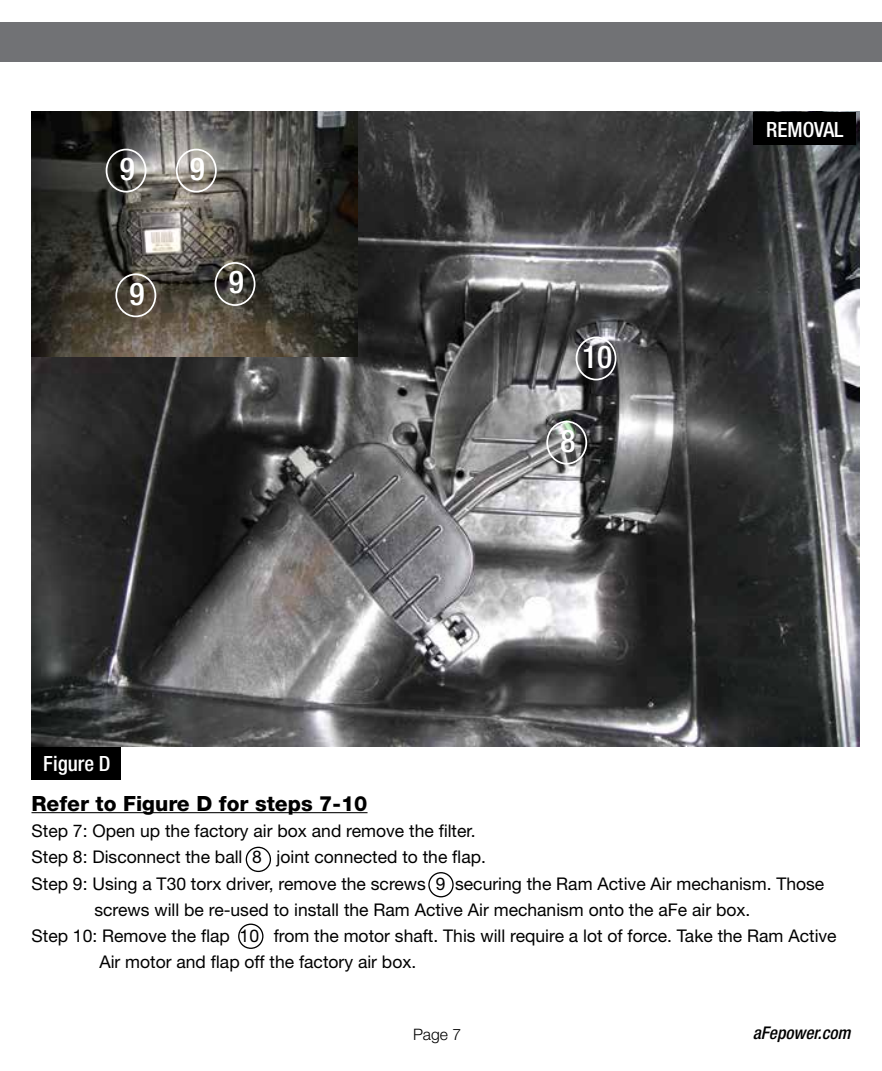
<style>
.page{position:relative;width:882px;height:1071px;background:#fff}
.page>*{position:absolute;margin:0;border:0;box-sizing:border-box;transform-origin:0 0}
.t1{font:500 condensed 31.5px "Helvetica Neue";color:#fff}
.t2{font:800 21px "Helvetica Neue";color:#000}
.t3{font:500 condensed 21px "Helvetica Neue";color:#fff}
.t4{font:17.5px "Helvetica Neue";color:#000}
.t5{font:italic 500 condensed 17.5px "Helvetica Neue";color:#000}
.t6{font:300 15.75px "Helvetica Neue";color:#000}
</style>
<div class="page">
<hr style="left:32px;top:812px;width:336px;height:1px;background:#000">
<div style="left:32px;top:747px;width:89px;height:33px;background:#000"></div>
<div style="left:0;top:23px;width:882px;height:39px;background:#717275"></div>
<img style="left:32px;top:112px;width:827px;height:635px">
<div style="left:753px;top:112px;width:103px;height:33px;background:#000"></div>
<img style="left:32px;top:112px;width:325px;height:244px">
<div style="left:246px;top:847px;width:25px;height:25px;border:1px solid #000;border-radius:50%"></div>
<div style="left:428px;top:872px;width:26px;height:25px;border:1px solid #000;border-radius:50%"></div>
<div style="left:238px;top:924px;width:25px;height:25px;border:1px solid #000;border-radius:50%"></div>
<div style="left:215px;top:262px;width:40px;height:44px;border:2px solid #fff;border-radius:50%"></div>
<div style="left:106px;top:149px;width:41px;height:44px;border:2px solid #fff;border-radius:50%"></div>
<div style="left:115px;top:273px;width:41px;height:44px;border:2px solid #fff;border-radius:50%"></div>
<div style="left:176px;top:149px;width:41px;height:44px;border:2px solid #fff;border-radius:50%"></div>
<div style="left:546px;top:421px;width:41px;height:44px;border:2px solid #fff;border-radius:50%"></div>
<div style="left:576px;top:337px;width:40px;height:43px;border:2px solid #fff;border-radius:50%"></div>
<h1 class="t1" style="left:120px;top:150px;width:17px">9</h1>
<h1 class="t1" style="left:129px;top:275px;width:17px">9</h1>
<h1 class="t1" style="left:190px;top:150px;width:17px">9</h1>
<h1 class="t1" style="left:229px;top:263px;width:17px">9</h1>
<p class="t3" style="left:43px;top:751px;width:69px">Figure D</p>
<h1 class="t1" style="left:582px;top:338px;width:32px">10</h1>
<h1 class="t1" style="left:560px;top:422px;width:17px">8</h1>
<p class="t3" style="left:766px;top:117px;width:79px">REMOVAL</p>
<p class="t2" style="left:32px;top:791px;width:338px">Refer to Figure D for steps 7-10</p>
<p class="t4" style="left:32px;top:820px;width:446px">Step 7: Open up the factory air box and remove the filter.</p>
<p class="t4" style="left:32px;top:847px;width:456px">Step 8: Disconnect the ball 8 joint connected to the flap.</p>
<p class="t4" style="left:32px;top:873px;width:794px">Step 9: Using a T30 torx driver, remove the screws 9 securing the Ram Active Air mechanism. Those</p>
<p class="t4" style="left:94px;top:899px;width:658px">screws will be re-used to install the Ram Active Air mechanism onto the aFe air box.</p>
<p class="t4" style="left:32px;top:925px;width:807px">Step 10: Remove the flap 10 from the motor shaft. This will require a lot of force. Take the Ram Active</p>
<p class="t4" style="left:99px;top:952px;width:318px">Air motor and flap off the factory air box.</p>
<p class="t6" style="left:413px;top:1024px;width:50px">Page 7</p>
<p class="t5" style="left:753px;top:1023px;width:99px">aFepower.com</p>
</div>
